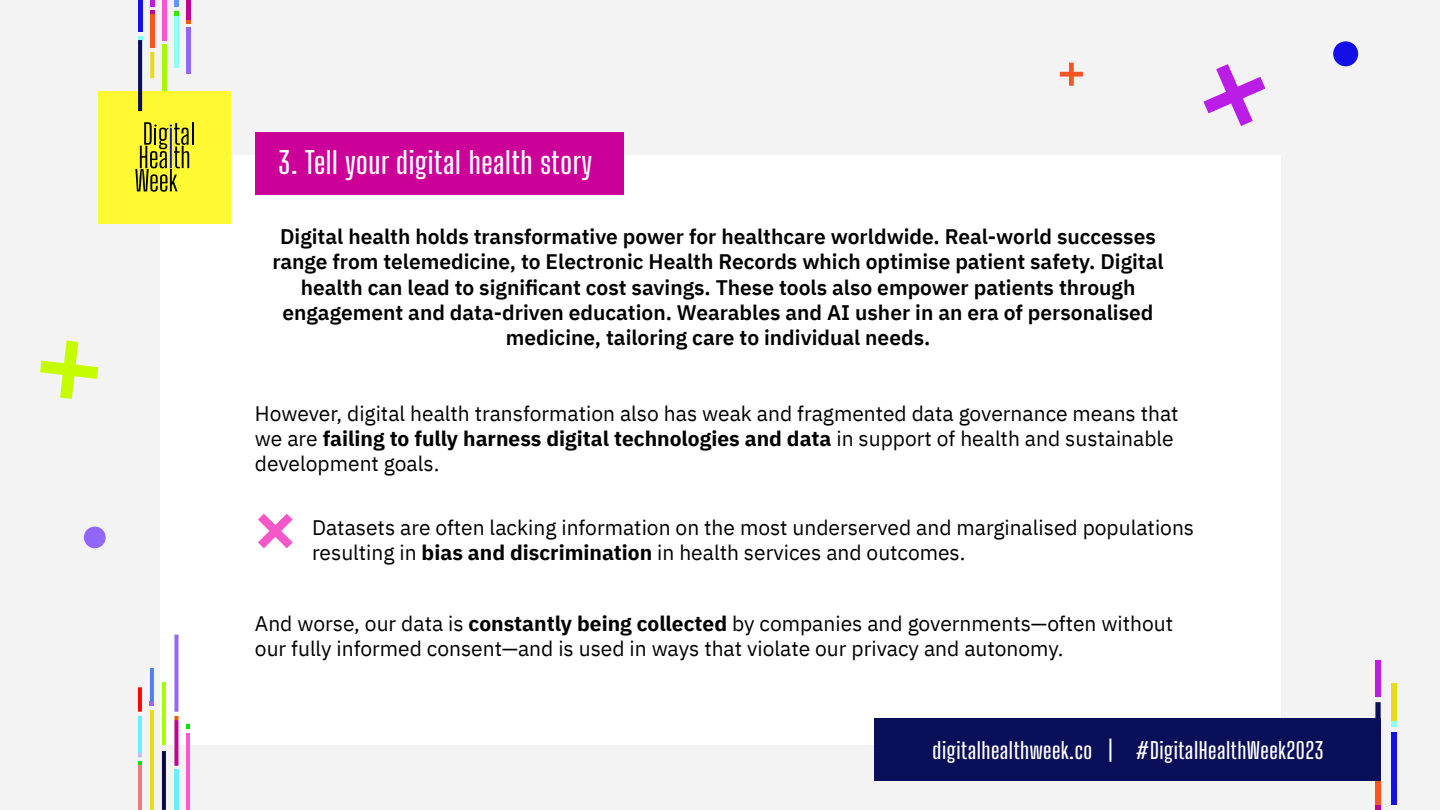
<style>
.page{position:relative;width:1440px;height:810px;background:#f3f3f3}
.page>*{position:absolute;margin:0;border:0;box-sizing:border-box;transform-origin:0 0}
.t1{font:600 30px "Big Shoulders Display";letter-spacing:.025em;color:#fff}
.t2{font:600 22.35px "Big Shoulders Display";letter-spacing:.025em;color:#fff}
.t3{font:21px/25.2px "IBM Plex Sans";color:#000}
.t4{font:600 21px/25.2px "IBM Plex Sans";color:#000;text-align:center}
.s1{font-weight:700}
</style>
<div class="page">
<div style="left:160px;top:155px;width:1121px;height:589px;background:#fff"></div>
<svg style="left:1203px;top:64px;width:62px;height:62px"></svg>
<svg style="left:40px;top:341px;width:58px;height:58px"></svg>
<div style="left:1333px;top:41px;width:25px;height:25px;background:#130fe6;border-radius:50%"></div>
<div style="left:84px;top:527px;width:22px;height:21px;background:#9166f9;border-radius:50%"></div>
<div style="left:1375px;top:660px;width:6px;height:36px;background:#bb1de7"></div>
<svg style="left:1375px;top:804px;width:6px;height:6px"></svg>
<div style="left:1375px;top:757px;width:6px;height:47px;background:#f55622"></div>
<div style="left:1375px;top:702px;width:6px;height:49px;background:#0a0f59"></div>
<div style="left:1391px;top:732px;width:5px;height:73px;background:#130fe6"></div>
<svg style="left:1391px;top:721px;width:5px;height:5px"></svg>
<div style="left:1391px;top:683px;width:5px;height:38px;background:#e8dc16"></div>
<div style="left:98px;top:91px;width:133px;height:133px;background:#fff933"></div>
<hr style="left:192px;top:122px;width:2px;height:23px;background:#000">
<svg style="left:135px;top:122px;width:54px;height:70px"></svg>
<svg style="left:187px;top:19px;width:4px;height:5px"></svg>
<hr style="left:187px;top:0;width:4px;height:19px;background:#c40091">
<hr style="left:187px;top:28px;width:4px;height:46px;background:#9166f9">
<svg style="left:150px;top:0;width:4px;height:14px"></svg>
<hr style="left:150px;top:14px;width:4px;height:34px;background:#f55622">
<svg style="left:150px;top:52px;width:4px;height:26px"></svg>
<hr style="left:162px;top:0;width:4px;height:40px;background:#f557d0">
<hr style="left:162px;top:44px;width:4px;height:47px;background:#a5f905">
<hr style="left:175px;top:15px;width:4px;height:52px;background:#91fff9">
<hr style="left:138px;top:0;width:4px;height:32px;background:#130fe6">
<svg style="left:138px;top:36px;width:4px;height:4px"></svg>
<svg style="left:138px;top:40px;width:4px;height:71px"></svg>
<svg style="left:175px;top:0;width:4px;height:15px"></svg>
<svg style="left:1060px;top:63px;width:23px;height:23px"></svg>
<hr style="left:138px;top:763px;width:4px;height:47px;background:#ea8079">
<svg style="left:150px;top:710px;width:4px;height:100px"></svg>
<svg style="left:150px;top:702px;width:4px;height:4px"></svg>
<hr style="left:150px;top:668px;width:4px;height:34px;background:#537feb">
<svg style="left:162px;top:751px;width:4px;height:59px"></svg>
<svg style="left:162px;top:682px;width:4px;height:63px"></svg>
<svg style="left:138px;top:753px;width:4px;height:12px"></svg>
<hr style="left:138px;top:716px;width:4px;height:37px;background:#6aedff">
<svg style="left:138px;top:687px;width:4px;height:25px"></svg>
<svg style="left:174px;top:716px;width:4px;height:4px"></svg>
<svg style="left:174px;top:720px;width:4px;height:46px"></svg>
<svg style="left:174px;top:635px;width:4px;height:77px"></svg>
<hr style="left:174px;top:770px;width:4px;height:40px;background:#6aedff">
<hr style="left:186px;top:733px;width:4px;height:77px;background:#ff57d2">
<svg style="left:186px;top:725px;width:4px;height:4px"></svg>
<div style="left:255px;top:132px;width:368px;height:62px;background:#c09"></div>
<svg style="left:258px;top:514px;width:35px;height:34px"></svg>
<div style="left:874px;top:718px;width:508px;height:63px;background:#0a0f59"></div>
<h1 class="t1" style="left:278px;top:140px;width:315px">3. Tell your digital health story</h1>
<p class="t4" style="left:272px;top:222px;width:893px">Digital health holds transformative power for healthcare worldwide. Real-world successes range from telemedicine, to Electronic Health Records which optimise patient safety. Digital health can lead to significant cost savings. These tools also empower patients through engagement and data-driven education. Wearables and AI usher in an era of personalised medicine, tailoring care to individual needs.</p>
<p class="t3" style="left:255px;top:399px;width:925px">However, digital health transformation also has weak and fragmented data governance means that we are <span class="s1">failing to fully harness digital technologies and data</span> in support of health and sustainable development goals.</p>
<p class="t3" style="left:312px;top:513px;width:884px">Datasets are often lacking information on the most underserved and marginalised populations resulting in <span class="s1">bias and discrimination</span> in health services and outcomes.</p>
<p class="t3" style="left:255px;top:609px;width:920px">And worse, our data is <span class="s1">constantly being collected</span> by companies and governments—often without our fully informed consent—and is used in ways that violate our privacy and autonomy.</p>
<p class="t2" style="left:933px;top:733px;width:393px">digitalhealthweek.co | #DigitalHealthWeek2023</p>
</div>
